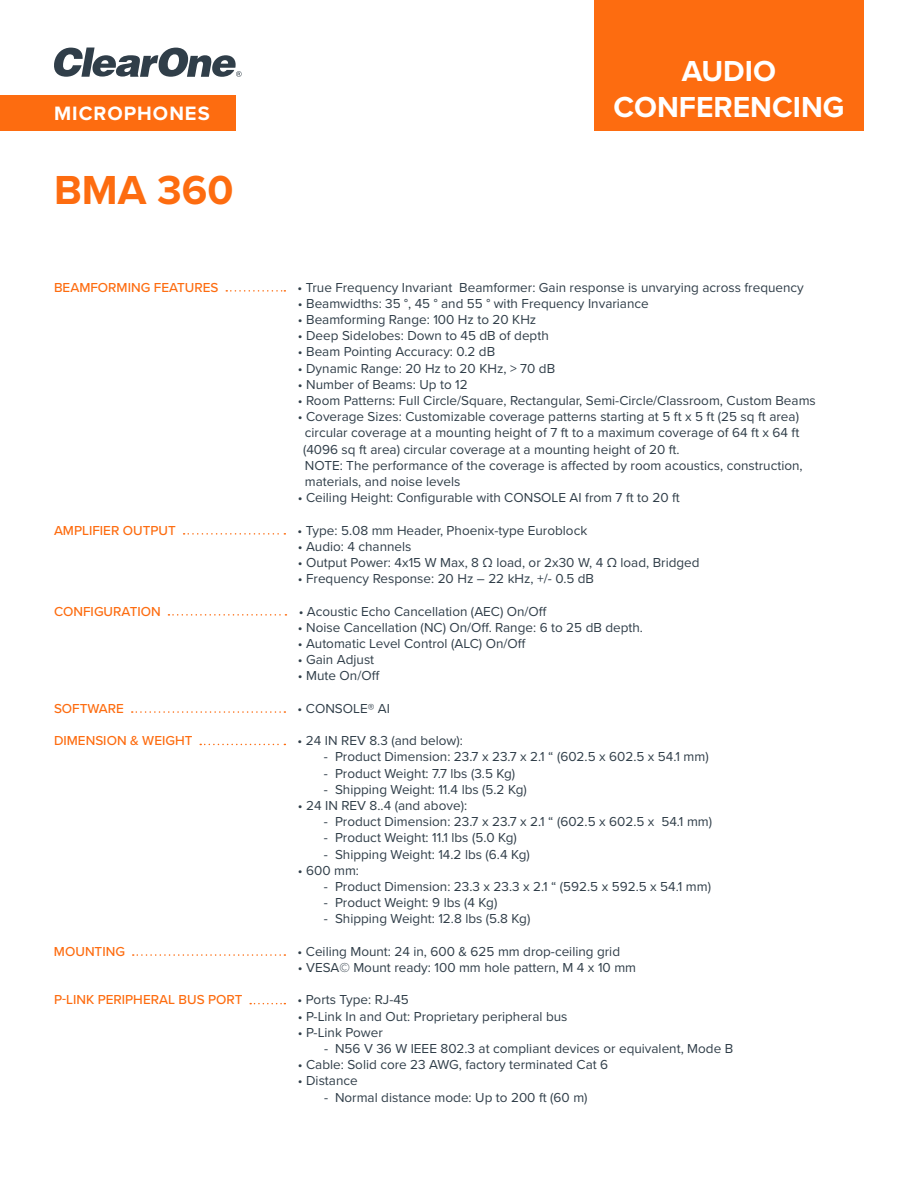
<style>
.page{position:relative;width:918px;height:1188px;background:#fff}
.page>*{position:absolute;margin:0;border:0;box-sizing:border-box;transform-origin:0 0}
.t1{font:700 42px "Proxima Nova";color:#fd6c10}
.t2{font:700 30px/36px "Proxima Nova";color:#fff;text-align:center}
.t3{font:700 20.1px "Proxima Nova";letter-spacing:.05em;color:#fff}
.t4{font:13.5px/16.2px "Proxima Nova";color:#303e49}
.t5{font:500 13.5px "Proxima Nova";color:#fd6c10}
</style>
<div class="page">
<svg style="left:226px;top:290px;width:59px;height:2px"></svg>
<svg style="left:184px;top:533px;width:101px;height:2px"></svg>
<svg style="left:168px;top:614px;width:118px;height:2px"></svg>
<svg style="left:132px;top:711px;width:153px;height:2px"></svg>
<svg style="left:200px;top:744px;width:85px;height:1px"></svg>
<svg style="left:133px;top:954px;width:152px;height:2px"></svg>
<svg style="left:250px;top:1003px;width:35px;height:1px"></svg>
<div style="left:0;top:95px;width:235px;height:35px;background:#fd6c10"></div>
<svg style="left:54px;top:48px;width:188px;height:29px"></svg>
<div style="left:594px;top:0;width:270px;height:130px;background:#fd6c10"></div>
<h3 class="t3" style="left:54px;top:99px;width:157px">MICROPHONES</h3>
<h1 class="t1" style="left:54px;top:159px;width:181px">BMA 360</h1>
<h2 class="t2" style="left:614px;top:52px;width:233px">AUDIO<br>CONFERENCING</h2>
<p class="t5" style="left:54px;top:277px;width:166px">BEAMFORMING FEATURES</p>
<p class="t4" style="left:298px;top:278px;width:508px">• True Frequency Invariant Beamformer: Gain response is unvarying across frequency</p>
<p class="t4" style="left:298px;top:295px;width:352px">• Beamwidths: 35 °, 45 ° and 55 ° with Frequency Invariance</p>
<p class="t4" style="left:298px;top:311px;width:240px">• Beamforming Range: 100 Hz to 20 KHz</p>
<p class="t4" style="left:298px;top:327px;width:252px">• Deep Sidelobes: Down to 45 dB of depth</p>
<p class="t4" style="left:298px;top:343px;width:199px">• Beam Pointing Accuracy: 0.2 dB</p>
<p class="t4" style="left:298px;top:359px;width:259px">• Dynamic Range: 20 Hz to 20 KHz, &gt; 70 dB</p>
<p class="t4" style="left:298px;top:376px;width:171px">• Number of Beams: Up to 12</p>
<p class="t4" style="left:298px;top:392px;width:519px">• Room Patterns: Full Circle/Square, Rectangular, Semi-Circle/Classroom, Custom Beams</p>
<p class="t4" style="left:303px;top:408px;width:501px;text-indent:-5px">• Coverage Sizes: Customizable coverage patterns starting at 5 ft x 5 ft (25 sq ft area) circular coverage at a mounting height of 7 ft to a maximum coverage of 64 ft x 64 ft (4096 sq ft area) circular coverage at a mounting height of 20 ft.<br>NOTE: The performance of the coverage is affected by room acoustics, construction, materials, and noise levels</p>
<p class="t4" style="left:298px;top:489px;width:384px">• Ceiling Height: Configurable with CONSOLE AI from 7 ft to 20 ft</p>
<p class="t5" style="left:54px;top:520px;width:123px">AMPLIFIER OUTPUT</p>
<p class="t4" style="left:298px;top:521px;width:291px">• Type: 5.08 mm Header, Phoenix-type Euroblock</p>
<p class="t4" style="left:298px;top:538px;width:115px">• Audio: 4 channels</p>
<p class="t4" style="left:298px;top:554px;width:403px">• Output Power: 4x15 W Max, 8 Ω load, or 2x30 W, 4 Ω load, Bridged</p>
<p class="t4" style="left:298px;top:570px;width:298px">• Frequency Response: 20 Hz – 22 kHz, +/- 0.5 dB</p>
<p class="t5" style="left:54px;top:601px;width:108px">CONFIGURATION</p>
<p class="t4" style="left:299px;top:602px;width:250px">• Acoustic Echo Cancellation (AEC) On/Off</p>
<p class="t4" style="left:298px;top:619px;width:347px">• Noise Cancellation (NC) On/Off. Range: 6 to 25 dB depth.</p>
<p class="t4" style="left:298px;top:635px;width:229px">• Automatic Level Control (ALC) On/Off</p>
<p class="t4" style="left:298px;top:651px;width:78px">• Gain Adjust</p>
<p class="t4" style="left:298px;top:667px;width:83px">• Mute On/Off</p>
<p class="t5" style="left:54px;top:698px;width:72px">SOFTWARE</p>
<p class="t4" style="left:298px;top:700px;width:94px">• CONSOLE® AI</p>
<p class="t5" style="left:54px;top:731px;width:140px">DIMENSION &amp; WEIGHT</p>
<p class="t4" style="left:298px;top:732px;width:167px">• 24 IN REV 8.3 (and below):</p>
<p class="t4" style="left:324px;top:748px;width:386px">- Product Dimension: 23.7 x 23.7 x 2.1 “ (602.5 x 602.5 x 54.1 mm)</p>
<p class="t4" style="left:324px;top:764px;width:193px">- Product Weight: 7.7 lbs (3.5 Kg)</p>
<p class="t4" style="left:324px;top:781px;width:204px">- Shipping Weight: 11.4 lbs (5.2 Kg)</p>
<p class="t4" style="left:298px;top:797px;width:171px">• 24 IN REV 8..4 (and above):</p>
<p class="t4" style="left:324px;top:813px;width:390px">- Product Dimension: 23.7 x 23.7 x 2.1 “ (602.5 x 602.5 x 54.1 mm)</p>
<p class="t4" style="left:324px;top:829px;width:194px">- Product Weight: 11.1 lbs (5.0 Kg)</p>
<p class="t4" style="left:324px;top:845px;width:207px">- Shipping Weight: 14.2 lbs (6.4 Kg)</p>
<p class="t4" style="left:298px;top:862px;width:63px">• 600 mm:</p>
<p class="t4" style="left:324px;top:878px;width:389px">- Product Dimension: 23.3 x 23.3 x 2.1 “ (592.5 x 592.5 x 54.1 mm)</p>
<p class="t4" style="left:324px;top:894px;width:175px">- Product Weight: 9 lbs (4 Kg)</p>
<p class="t4" style="left:324px;top:910px;width:208px">- Shipping Weight: 12.8 lbs (5.8 Kg)</p>
<p class="t5" style="left:54px;top:941px;width:73px">MOUNTING</p>
<p class="t4" style="left:298px;top:943px;width:324px">• Ceiling Mount: 24 in, 600 &amp; 625 mm drop-ceiling grid</p>
<p class="t4" style="left:298px;top:959px;width:340px">• VESA© Mount ready: 100 mm hole pattern, M 4 x 10 mm</p>
<p class="t5" style="left:54px;top:990px;width:190px">P-LINK PERIPHERAL BUS PORT</p>
<p class="t4" style="left:298px;top:991px;width:113px">• Ports Type: RJ-45</p>
<p class="t4" style="left:298px;top:1007px;width:271px">• P-Link In and Out: Proprietary peripheral bus</p>
<p class="t4" style="left:298px;top:1024px;width:87px">• P-Link Power</p>
<p class="t4" style="left:324px;top:1040px;width:411px">- N56 V 36 W IEEE 802.3 at compliant devices or equivalent, Mode B</p>
<p class="t4" style="left:298px;top:1056px;width:312px">• Cable: Solid core 23 AWG, factory terminated Cat 6</p>
<p class="t4" style="left:298px;top:1072px;width:61px">• Distance</p>
<p class="t4" style="left:324px;top:1088px;width:265px">- Normal distance mode: Up to 200 ft (60 m)</p>
</div>
